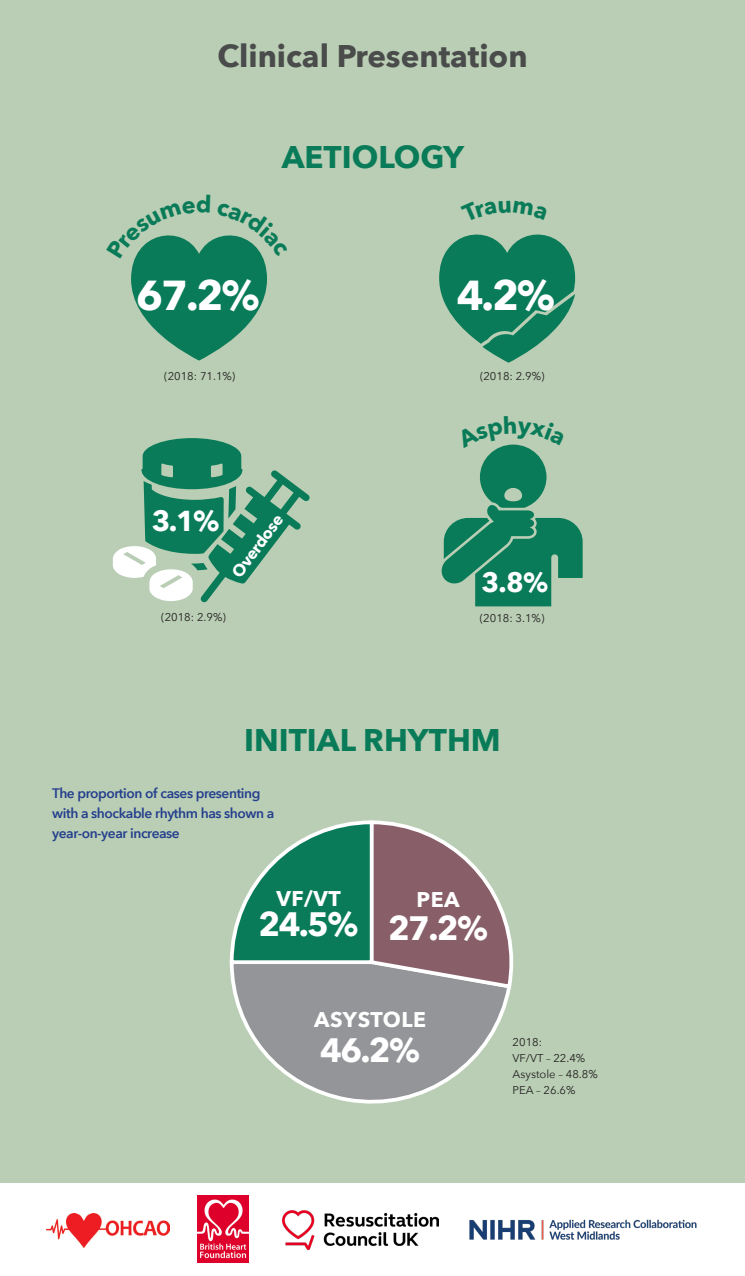
<style>
.page{position:relative;width:745px;height:1276px;background:#fff}
.page>*{position:absolute;margin:0;border:0;box-sizing:border-box;transform-origin:0 0}
.t1{font:700 41.75px "Avenir Next";color:#fff}
.t2{font:700 33.75px "Avenir Next";color:#fff}
.t3{font:700 31.25px "Avenir Next";color:#097b58}
.t4{font:700 31.25px "Avenir Next";color:#4a4b4b}
.t5{font:700 28.75px "Avenir Next";color:#fff}
.t6{font:700 27.5px "Avenir Next";color:#fff}
.t7{font:700 21.25px "Avenir Next";letter-spacing:.025em;color:#fff}
.t8{font:700 16.25px "Avenir Next";color:#fff}
.t9{font:600 13.75px/20px "Avenir Next";letter-spacing:-.03em;color:#253f8e}
.t10{font:11.25px "Avenir Next";color:#231f20}
</style>
<div class="page">
<div style="left:0;top:0;width:744px;height:1182px;background:#b9ceb4"></div>
<svg style="left:113px;top:438px;width:196px;height:164px"></svg>
<svg style="left:232px;top:990px;width:279px;height:114px"></svg>
<svg style="left:229px;top:820px;width:285px;height:170px"></svg>
<img style="left:47px;top:1213px;width:122px;height:34px">
<img style="left:197px;top:1195px;width:51px;height:67px">
<img style="left:283px;top:1210px;width:155px;height:39px">
<img style="left:469px;top:1219px;width:228px;height:21px">
<svg style="left:131px;top:235px;width:136px;height:125px"></svg>
<svg style="left:439px;top:234px;width:135px;height:129px"></svg>
<svg style="left:441px;top:444px;width:141px;height:162px"></svg>
<p class="t4" style="left:217px;top:29px;width:311px">Clinical Presentation</p>
<p class="t3" style="left:281px;top:130px;width:183px">AETIOLOGY</p>
<p class="t1" style="left:136px;top:259px;width:125px">67.2%</p>
<p class="t1" style="left:456px;top:259px;width:100px">4.2%</p>
<p class="t10" style="left:164px;top:367px;width:72px">(2018: 71.1%)</p>
<p class="t5" style="left:152px;top:496px;width:69px">3.1%</p>
<p class="t8" style="left:224px;top:566px;width:75px;rotate:-53deg">Overdose</p>
<p class="t10" style="left:161px;top:607px;width:66px">(2018: 2.9%)</p>
<p class="t10" style="left:479px;top:367px;width:66px">(2018: 2.9%)</p>
<p class="t6" style="left:481px;top:558px;width:68px">3.8%</p>
<p class="t10" style="left:479px;top:608px;width:66px">(2018: 3.1%)</p>
<p class="t3" style="left:244px;top:713px;width:258px">INITIAL RHYTHM</p>
<p class="t9" style="left:52px;top:782px;width:223px">The proportion of cases presenting with a shockable rhythm has shown a year-on-year increase</p>
<p class="t7" style="left:276px;top:880px;width:66px">VF/VT</p>
<p class="t2" style="left:258px;top:894px;width:101px">24.5%</p>
<p class="t7" style="left:416px;top:881px;width:45px">PEA</p>
<p class="t2" style="left:388px;top:899px;width:101px">27.2%</p>
<p class="t7" style="left:314px;top:1001px;width:113px">ASYSTOLE</p>
<p class="t2" style="left:320px;top:1021px;width:101px">46.2%</p>
<p class="t10" style="left:512px;top:1032px;width:31px">2018:</p>
<p class="t10" style="left:512px;top:1049px;width:74px">VF/VT – 22.4%</p>
<p class="t10" style="left:512px;top:1065px;width:87px">Asystole – 48.8%</p>
<p class="t10" style="left:512px;top:1081px;width:64px">PEA – 26.6%</p>
</div>
